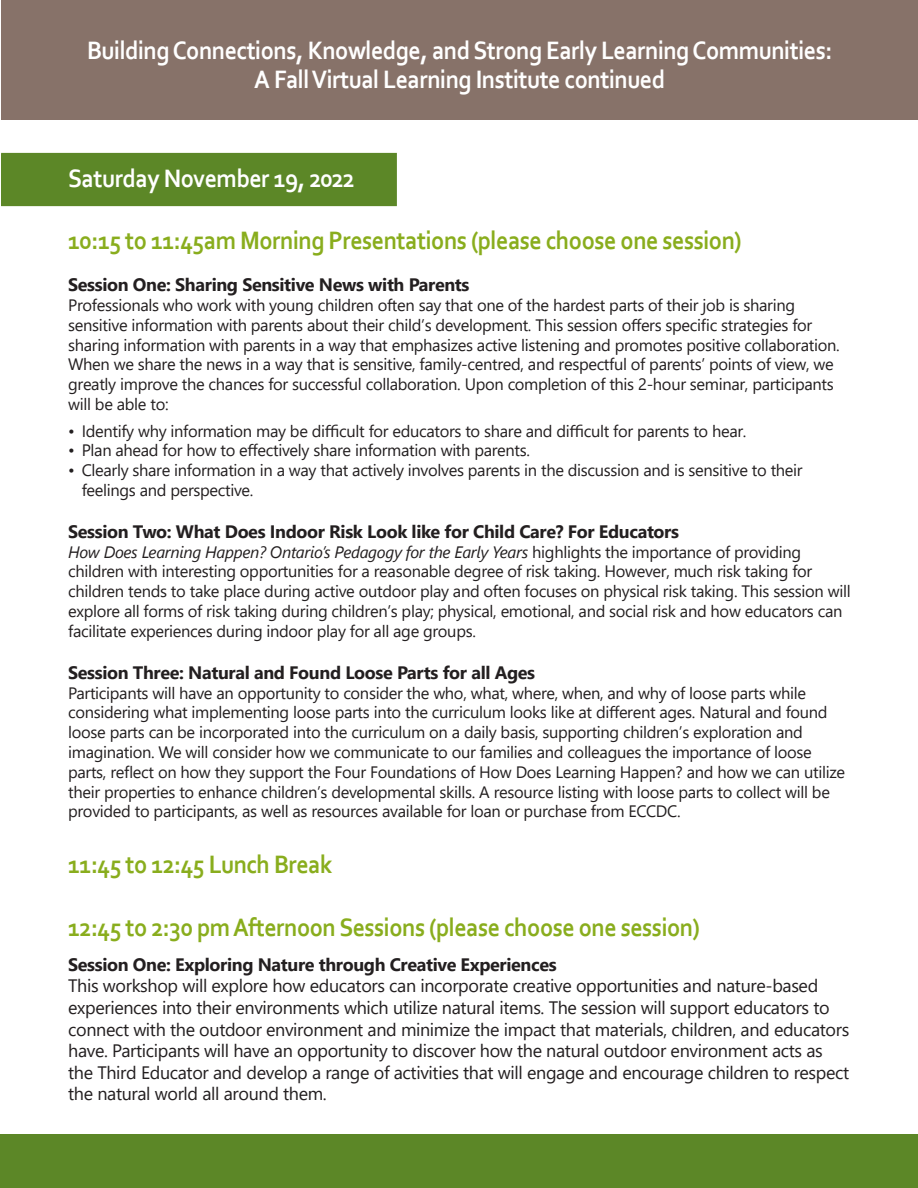
<style>
.page{position:relative;width:918px;height:1188px;background:#fff}
.page>*{position:absolute;margin:0;border:0;box-sizing:border-box;transform-origin:0 0}
.t1{font:700 26.4px "Corbel";letter-spacing:-.02em;color:#89ad1d;scale:.91 1}
.t2{font:700 26.4px "Corbel";letter-spacing:-.02em;color:#fff;scale:.91 1}
.t3{font:18px/21.6px "Segoe UI";letter-spacing:-.02em;color:#231f20}
.t4{font:700 18px "Segoe UI";letter-spacing:-.02em;color:#231f20}
.t5{font:16.5px/19.8px "Segoe UI";letter-spacing:-.02em;color:#231f20}
.s1{font-style:italic}
</style>
<div class="page">
<div style="left:2px;top:154px;width:394px;height:51px;background:#5c8727"></div>
<div style="left:1px;top:153px;width:396px;height:53px;border:2px solid #5c8727"></div>
<div style="left:1px;top:1px;width:917px;height:119px;background:#877269"></div>
<div style="left:0;top:1134px;width:917px;height:53px;background:#5c8727"></div>
<p class="t2" style="left:87px;top:34px;width:820px">Building Connections, Knowledge, and Strong Early Learning Communities:</p>
<p class="t2" style="left:254px;top:63px;width:453px">A Fall Virtual Learning Institute continued</p>
<p class="t2" style="left:68px;top:162px;width:316px">Saturday November 19, 2022</p>
<p class="t1" style="left:68px;top:224px;width:741px">10:15 to 11:45am Morning Presentations (please choose one session)</p>
<p class="t4" style="left:68px;top:268px;width:403px">Session One: Sharing Sensitive News with Parents</p>
<p class="t5" style="left:68px;top:294px;width:773px">Professionals who work with young children often say that one of the hardest parts of their job is sharing sensitive information with parents about their child’s development. This session offers specific strategies for sharing information with parents in a way that emphasizes active listening and promotes positive collaboration.<br>When we share the news in a way that is sensitive, family-centred, and respectful of parents’ points of view, we greatly improve the chances for successful collaboration. Upon completion of this 2-hour seminar, participants will be able to:</p>
<p class="t5" style="left:68px;top:419px;width:680px">• Identify why information may be difficult for educators to share and difficult for parents to hear.</p>
<p class="t5" style="left:68px;top:439px;width:463px">• Plan ahead for how to effectively share information with parents.</p>
<p class="t5" style="left:82px;top:459px;width:722px;text-indent:-14px">• Clearly share information in a way that actively involves parents in the discussion and is sensitive to their feelings and perspective.</p>
<p class="t4" style="left:68px;top:515px;width:612px">Session Two: What Does Indoor Risk Look like for Child Care? For Educators</p>
<p class="t5" style="left:68px;top:540px;width:784px"><span class="s1">How Does Learning Happen? Ontario’s Pedagogy for the Early Years</span> highlights the importance of providing children with interesting opportunities for a reasonable degree of risk taking. However, much risk taking for children tends to take place during active outdoor play and often focuses on physical risk taking. This session will explore all forms of risk taking during children’s play; physical, emotional, and social risk and how educators can facilitate experiences during indoor play for all age groups.</p>
<p class="t4" style="left:68px;top:655px;width:468px">Session Three: Natural and Found Loose Parts for all Ages</p>
<p class="t5" style="left:68px;top:681px;width:778px">Participants will have an opportunity to consider the who, what, where, when, and why of loose parts while considering what implementing loose parts into the curriculum looks like at different ages. Natural and found loose parts can be incorporated into the curriculum on a daily basis, supporting children’s exploration and imagination. We will consider how we communicate to our families and colleagues the importance of loose parts, reflect on how they support the Four Foundations of How Does Learning Happen? and how we can utilize their properties to enhance children’s developmental skills. A resource listing with loose parts to collect will be provided to participants, as well as resources available for loan or purchase from ECCDC.</p>
<p class="t1" style="left:68px;top:848px;width:292px">11:45 to 12:45 Lunch Break</p>
<p class="t1" style="left:68px;top:911px;width:695px">12:45 to 2:30 pm Afternoon Sessions (please choose one session)</p>
<p class="t4" style="left:68px;top:947px;width:490px">Session One: Exploring Nature through Creative Experiences</p>
<p class="t3" style="left:68px;top:974px;width:783px">This workshop will explore how educators can incorporate creative opportunities and nature-based experiences into their environments which utilize natural items. The session will support educators to connect with the outdoor environment and minimize the impact that materials, children, and educators have. Participants will have an opportunity to discover how the natural outdoor environment acts as the Third Educator and develop a range of activities that will engage and encourage children to respect the natural world all around them.</p>
</div>
